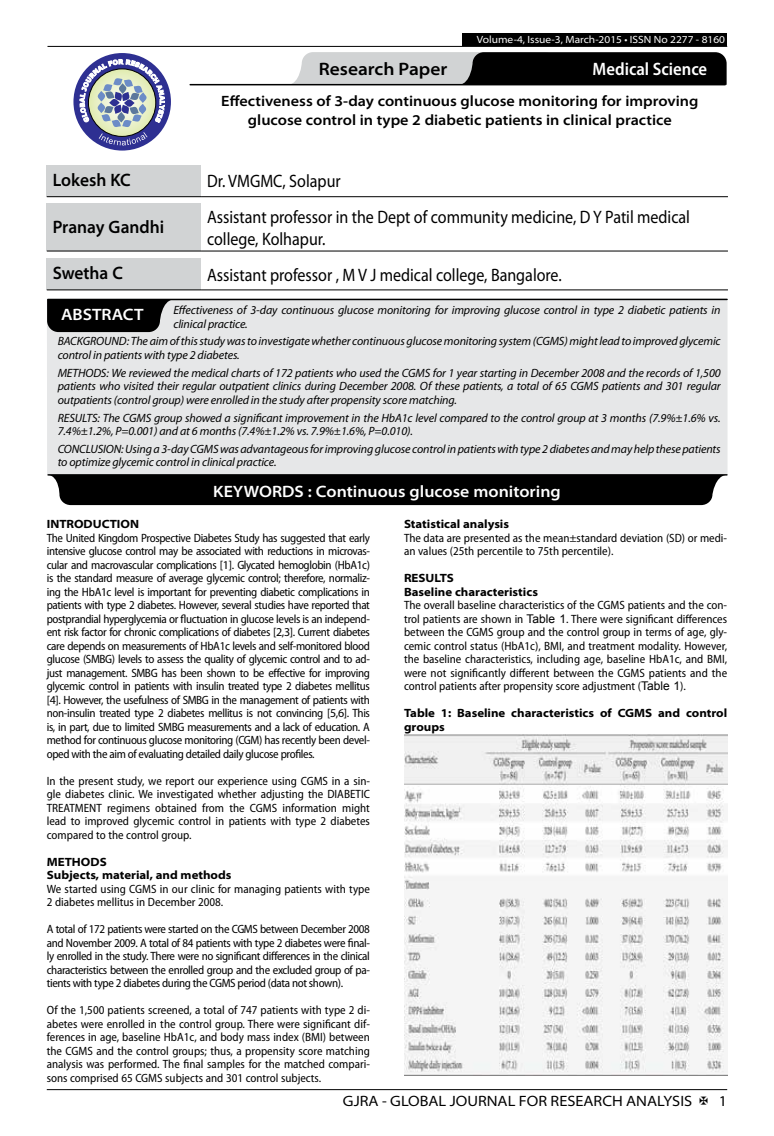
<style>
.page{position:relative;width:774px;height:1136px;background:#fff}
.page>*{position:absolute;margin:0;border:0;box-sizing:border-box;transform-origin:0 0}
.t1{font:18px/21.6px "Myriad Pro";color:#000;scale:.89 1}
.t2{font:600 semi-expanded 18px "Myriad Pro";color:#000;scale:.9 1}
.t3{font:600 semi-condensed 18px "Myriad Pro";color:#fff}
.t4{font:600 semi-expanded 18px "Myriad Pro";color:#000}
.t5{font:600 semi-expanded 16.5px "Myriad Pro";color:#fff}
.t6{font:600 semi-expanded 15px/19.5px "Myriad Pro";color:#000;text-align:center}
.t7{font:semi-expanded 15px "Myriad Pro";color:#000}
.t8{font:semi-condensed 12px/13.5px "Myriad Pro";color:#000;text-align:justify}
.t9{font:italic 12px/13.5px "Myriad Pro";letter-spacing:-.01em;color:#000}
.t10{font:700 semi-expanded 12px/13.5px "Myriad Pro";color:#000}
.t11{font:semi-expanded 10.5px "Myriad Pro";color:#fff}
.s1{font-stretch:normal}
.s2{font-family:"Arial";font-stretch:normal}
</style>
<div class="page">
<hr style="left:47px;top:1089px;width:680px;height:1px;background:#000">
<div style="left:462px;top:33px;width:265px;height:13px;background:#000"></div>
<hr style="left:47px;top:46px;width:680px;height:1px;background:#000">
<svg style="left:288px;top:52px;width:439px;height:33px;background:#5a5a5b"></svg>
<hr style="left:190px;top:84px;width:535px;height:1px;background:#000">
<div style="left:73px;top:53px;width:98px;height:97px;background:#2e3092;border-radius:50%"></div>
<svg style="left:80px;top:59px;width:85px;height:86px"></svg>
<div style="left:47px;top:165px;width:154px;height:32px;background:#d1d3d4"></div>
<hr style="left:47px;top:196px;width:154px;height:1px;background:#000">
<hr style="left:201px;top:196px;width:527px;height:1px;background:#000">
<div style="left:47px;top:204px;width:154px;height:47px;background:#d1d3d4"></div>
<hr style="left:47px;top:250px;width:154px;height:1px;background:#000">
<hr style="left:201px;top:250px;width:527px;height:1px;background:#000">
<div style="left:47px;top:258px;width:154px;height:32px;background:#d1d3d4"></div>
<hr style="left:47px;top:289px;width:154px;height:1px;background:#000">
<hr style="left:201px;top:289px;width:527px;height:1px;background:#000">
<hr style="left:48px;top:474px;width:679px;height:1px;background:#000">
<svg style="left:48px;top:474px;width:678px;height:31px;background:#0e0e0e"></svg>
<div style="left:82px;top:484px;width:610px;height:13px;background:#000"></div>
<div style="left:47px;top:299px;width:680px;height:175px;background:#e6e7e8"></div>
<hr style="left:48px;top:298px;width:679px;height:2px;background:#000">
<svg style="left:47px;top:299px;width:126px;height:33px;background:#161616"></svg>
<img style="left:404px;top:734px;width:323px;height:341px">
<p class="t11" style="left:477px;top:34px;width:250px">Volume-4, Issue-3, March-2015 • ISSN No 2277 - 8160</p>
<h1 class="t4" style="left:319px;top:59px;width:130px">Research Paper</h1>
<h1 class="t3" style="left:593px;top:59px;width:116px">Medical Science</h1>
<p class="t6" style="left:221px;top:91px;width:479px">Effectiveness of 3-day continuous glucose monitoring for improving glucose control in type 2 diabetic patients in clinical practice</p>
<h1 class="t2" style="left:53px;top:170px;width:88px">Lokesh KC</h1>
<h1 class="t1" style="left:207px;top:171px;width:152px">Dr. VMGMC, Solapur</h1>
<h1 class="t2" style="left:53px;top:217px;width:125px">Pranay Gandhi</h1>
<h1 class="t1" style="left:207px;top:207px;width:544px">Assistant professor in the Dept of community medicine, D Y Patil medical college, Kolhapur.</h1>
<h1 class="t2" style="left:53px;top:263px;width:80px">Swetha C</h1>
<h1 class="t1" style="left:207px;top:264px;width:400px">Assistant professor , M V J medical college, Bangalore.</h1>
<p class="t9" style="left:173px;top:304px;width:549px">Effectiveness of 3-day continuous glucose monitoring for improving glucose control in type 2 diabetic patients in clinical practice.</p>
<p class="t9" style="left:58px;top:335px;width:664px">BACKGROUND: The aim of this study was to investigate whether continuous glucose monitoring system (CGMS) might lead to improved glycemic control in patients with type 2 diabetes.</p>
<p class="t9" style="left:58px;top:366px;width:664px;text-align:justify">METHODS: We reviewed the medical charts of 172 patients who used the CGMS for 1 year starting in December 2008 and the records of 1,500 patients who visited their regular outpatient clinics during December 2008. Of these patients, a total of 65 CGMS patients and 301 regular outpatients (control group) were enrolled in the study after propensity score matching.</p>
<p class="t9" style="left:58px;top:411px;width:664px">RESULTS: The CGMS group showed a significant improvement in the HbA1c level compared to the control group at 3 months (7.9%±1.6% vs.<br>7.4%±1.2%, P=0.001) and at 6 months (7.4%±1.2% vs. 7.9%±1.6%, P=0.010).</p>
<p class="t9" style="left:58px;top:442px;width:664px">CONCLUSION: Using a 3-day CGMS was advantageous for improving glucose control in patients with type 2 diabetes and may help these patients to optimize glycemic control in clinical practice.</p>
<h2 class="t5" style="left:61px;top:305px;width:84px">ABSTRACT</h2>
<h2 class="t5" style="left:213px;top:482px;width:349px">KEYWORDS : Continuous glucose monitoring</h2>
<p class="t10" style="left:47px;top:517px;width:94px">INTRODUCTION</p>
<p class="t8" style="left:47px;top:531px;width:325px">The United Kingdom Prospective Diabetes Study has suggested that early intensive glucose control may be associated with reductions in microvas&shy;cular and macrovascular complications [<span class="s1">1</span>]. Glycated hemoglobin (HbA1c) is the standard measure of average glycemic control; therefore, normaliz&shy;ing the HbA1c level is important for preventing diabetic complications in patients with type 2 diabetes. However, several studies have reported that postprandial hyperglycemia or fluctuation in glucose levels is an independ&shy;ent risk factor for chronic complications of diabetes [<span class="s1">2</span>,<span class="s1">3</span>]. Current diabetes care depends on measurements of HbA1c levels and self-monitored blood glucose (SMBG) levels to assess the quality of glycemic control and to ad&shy;just management. SMBG has been shown to be effective for improving glycemic control in patients with insulin treated type 2 diabetes mellitus [<span class="s1">4</span>]. However, the usefulness of SMBG in the management of patients with non-insulin treated type 2 diabetes mellitus is not convincing [<span class="s1">5</span>,<span class="s1">6</span>]. This is, in part, due to limited SMBG measurements and a lack of education. A method for continuous glucose monitoring (CGM) has recently been devel&shy;oped with the aim of evaluating detailed daily glucose profiles.</p>
<p class="t8" style="left:47px;top:774px;width:325px">In the present study, we report our experience using CGMS in a sin&shy;gle diabetes clinic. We investigated whether adjusting the DIABETIC TREATMENT regimens obtained from the CGMS information might lead to improved glycemic control in patients with type 2 diabetes compared to the control group.</p>
<p class="t10" style="left:47px;top:855px;width:186px">METHODS<br>Subjects, material, and methods</p>
<p class="t8" style="left:47px;top:882px;width:325px">We started using CGMS in our clinic for managing patients with type<br>2 diabetes mellitus in December 2008.</p>
<p class="t8" style="left:47px;top:922px;width:325px">A total of 172 patients were started on the CGMS between December 2008 and November 2009. A total of 84 patients with type 2 diabetes were final&shy;ly enrolled in the study. There were no significant differences in the clinical characteristics between the enrolled group and the excluded group of pa&shy;tients with type 2 diabetes during the CGMS period (data not shown).</p>
<p class="t8" style="left:47px;top:1003px;width:325px">Of the 1,500 patients screened, a total of 747 patients with type 2 di&shy;abetes were enrolled in the control group. There were significant dif&shy;ferences in age, baseline HbA1c, and body mass index (BMI) between the CGMS and the control groups; thus, a propensity score matching analysis was performed. The final samples for the matched compari&shy;sons comprised 65 CGMS subjects and 301 control subjects.</p>
<p class="t10" style="left:404px;top:517px;width:107px">Statistical analysis</p>
<p class="t8" style="left:404px;top:531px;width:325px">The data are presented as the mean±standard deviation (SD) or medi&shy;an values (25th percentile to 75th percentile).</p>
<p class="t10" style="left:404px;top:571px;width:135px">RESULTS<br>Baseline characteristics</p>
<p class="t8" style="left:404px;top:598px;width:325px">The overall baseline characteristics of the CGMS patients and the con&shy;trol patients are shown in <span class="s2">Table 1</span>. There were significant differences between the CGMS group and the control group in terms of age, gly&shy;cemic control status (HbA1c), BMI, and treatment modality. However, the baseline characteristics, including age, baseline HbA1c, and BMI, were not significantly different between the CGMS patients and the control patients after propensity score adjustment (<span class="s2">Table 1</span>).</p>
<p class="t10" style="left:404px;top:706px;width:325px">Table 1: Baseline characteristics of CGMS and control groups</p>
<p class="t7" style="left:343px;top:1092px;width:351px">GJRA - GLOBAL JOURNAL FOR RESEARCH ANALYSIS</p>
<p class="t7" style="left:719px;top:1092px;width:10px">1</p>
</div>
